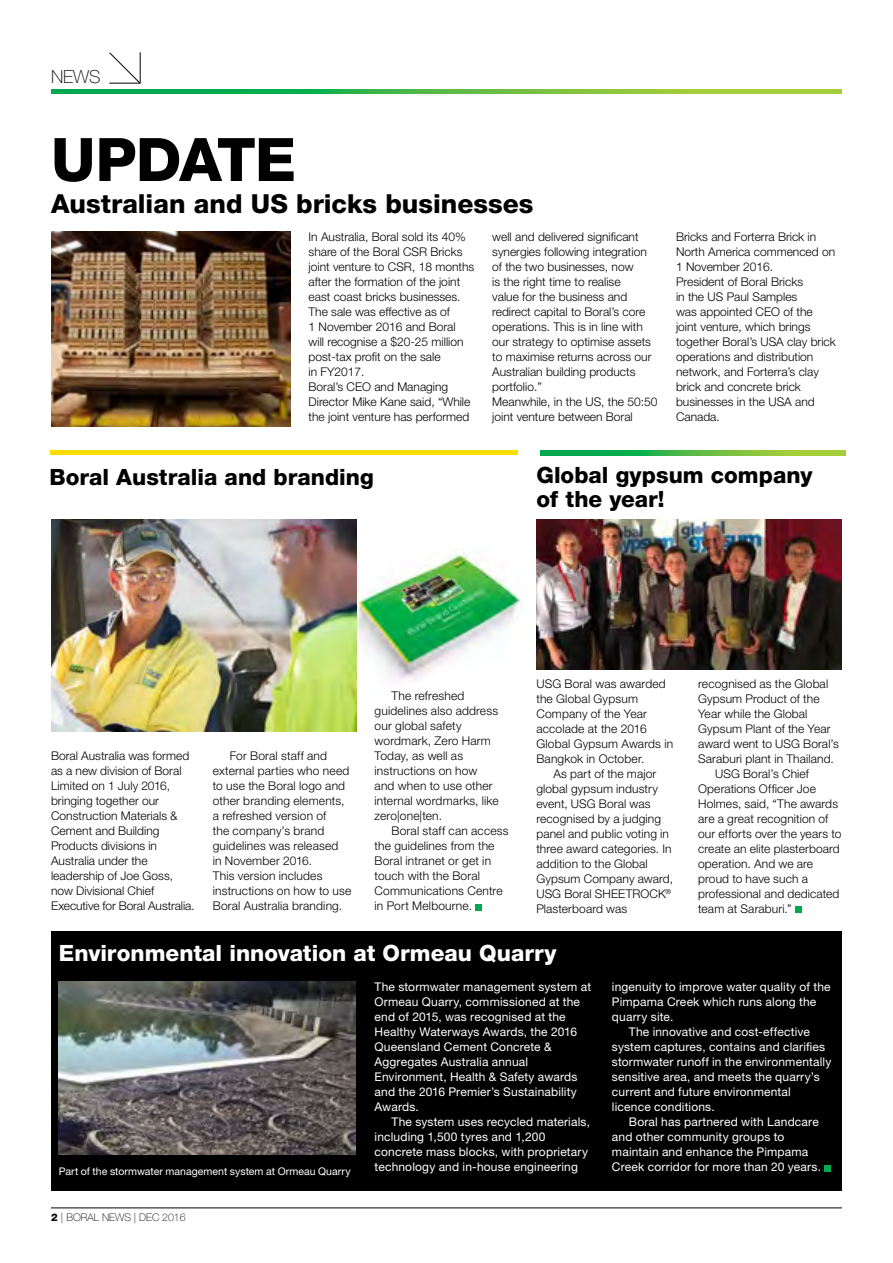
<style>
.page{position:relative;width:893px;height:1263px;background:#fff}
.page>*{position:absolute;margin:0;border:0;box-sizing:border-box;transform-origin:0 0}
.t1{font:800 60px "Helvetica Neue LT";letter-spacing:-.015em;color:#000}
.t2{font:800 26.25px "Helvetica Neue LT";color:#000}
.t3{font:800 22.5px/24px "Helvetica Neue LT";color:#000}
.t4{font:800 22.5px "Helvetica Neue LT";color:#fff}
.t5{font:100 18px "Helvetica Neue LT";color:#000}
.t6{font:300 12px/15px "Helvetica Neue LT";color:#000}
.t7{font:12px/15px "Helvetica Neue LT";letter-spacing:.015em;color:#fff}
.t8{font:10.5px "Helvetica Neue LT";letter-spacing:.005em;color:#fff}
.t9{font:100 10.5px "Helvetica Neue LT";color:#000}
.s1{font-weight:800}
</style>
<div class="page">
<svg style="left:109px;top:52px;width:32px;height:32px"></svg>
<hr style="left:51px;top:1207px;width:791px;height:1px;background:#000">
<img style="left:357px;top:548px;width:168px;height:133px">
<svg style="left:51px;top:90px;width:791px;height:4px;background:#50ba45"></svg>
<svg style="left:540px;top:451px;width:306px;height:4px"></svg>
<hr style="left:50px;top:451px;width:467px;height:4px;background:#fd0">
<div style="left:51px;top:931px;width:791px;height:260px;background:#000"></div>
<div style="left:824px;top:1165px;width:7px;height:6px;background:#00a94f"></div>
<img style="left:59px;top:982px;width:296px;height:172px">
<img style="left:51px;top:519px;width:306px;height:212px">
<svg style="left:795px;top:907px;width:6px;height:6px"></svg>
<div style="left:475px;top:904px;width:7px;height:6px;background:#00a94f"></div>
<img style="left:536px;top:519px;width:306px;height:151px">
<img style="left:51px;top:232px;width:240px;height:194px">
<h3 class="t5" style="left:51px;top:66px;width:51px">NEWS</h3>
<h1 class="t1" style="left:51px;top:124px;width:247px">UPDATE</h1>
<h2 class="t2" style="left:51px;top:189px;width:484px">Australian and US bricks businesses</h2>
<p class="t6" style="left:309px;top:229px;width:167px">In Australia, Boral sold its 40% share of the Boral CSR Bricks joint venture to CSR, 18 months after the formation of the joint east coast bricks businesses.<br>The sale was effective as of<br>1 November 2016 and Boral<br>will recognise a $20-25 million post-tax profit on the sale<br>in FY2017.<br>Boral’s CEO and Managing<br>Director Mike Kane said, “While the joint venture has performed</p>
<p class="t6" style="left:492px;top:229px;width:167px">well and delivered significant synergies following integration of the two businesses, now<br>is the right time to realise<br>value for the business and redirect capital to Boral’s core operations. This is in line with our strategy to optimise assets to maximise returns across our<br>Australian building products portfolio.”<br>Meanwhile, in the US, the 50:50 joint venture between Boral</p>
<p class="t6" style="left:676px;top:229px;width:161px">Bricks and Forterra Brick in<br>North America commenced on<br>1 November 2016.<br>President of Boral Bricks<br>in the US Paul Samples<br>was appointed CEO of the joint venture, which brings together Boral’s USA clay brick operations and distribution network, and Forterra’s clay brick and concrete brick businesses in the USA and<br>Canada.</p>
<h3 class="t3" style="left:50px;top:465px;width:326px">Boral Australia and branding</h3>
<h3 class="t3" style="left:536px;top:463px;width:278px">Global gypsum company of the year!</h3>
<p class="t6" style="left:536px;top:676px;width:138px">USG Boral was awarded the Global Gypsum<br>Company of the Year accolade at the 2016<br>Global Gypsum Awards in<br>Bangkok in October.</p>
<p class="t6" style="left:536px;top:766px;width:138px;text-indent:17px">As part of the major global gypsum industry event, USG Boral was recognised by a judging panel and public voting in three award categories. In addition to the Global<br>Gypsum Company award,<br>USG Boral SHEETROCK<sup>®<br></sup>Plasterboard was</p>
<p class="t6" style="left:375px;top:688px;width:126px;text-indent:17px">The refreshed guidelines also address our global safety wordmark, Zero Harm<br>Today, as well as instructions on how and when to use other internal wordmarks, like zero|one|ten.</p>
<p class="t6" style="left:375px;top:823px;width:136px;text-indent:17px">Boral staff can access the guidelines from the<br>Boral intranet or get in touch with the Boral<br>Communications Centre in Port Melbourne.</p>
<p class="t6" style="left:51px;top:748px;width:145px">Boral Australia was formed as a new division of Boral<br>Limited on 1 July 2016, bringing together our<br>Construction Materials &amp;<br>Cement and Building<br>Products divisions in<br>Australia under the leadership of Joe Goss, now Divisional Chief<br>Executive for Boral Australia.</p>
<p class="t6" style="left:213px;top:748px;width:140px;text-indent:17px">For Boral staff and external parties who need to use the Boral logo and other branding elements, a refreshed version of<br>the company’s brand guidelines was released<br>in November 2016.<br>This version includes instructions on how to use<br>Boral Australia branding.</p>
<h3 class="t4" style="left:59px;top:940px;width:499px">Environmental innovation at Ormeau Quarry</h3>
<p class="t6" style="left:698px;top:676px;width:132px">recognised as the Global</p>
<p class="t6" style="left:698px;top:691px;width:123px">Gypsum Product of the</p>
<p class="t6" style="left:698px;top:706px;width:111px">Year while the Global</p>
<p class="t6" style="left:698px;top:721px;width:134px">Gypsum Plant of the Year</p>
<p class="t6" style="left:698px;top:736px;width:142px">award went to USG Boral’s</p>
<p class="t6" style="left:698px;top:751px;width:137px">Saraburi plant in Thailand.</p>
<p class="t6" style="left:715px;top:766px;width:95px">USG Boral’s Chief</p>
<p class="t6" style="left:698px;top:781px;width:119px">Operations Officer Joe</p>
<p class="t6" style="left:698px;top:796px;width:141px">Holmes, said, “The awards</p>
<p class="t6" style="left:698px;top:811px;width:132px">are a great recognition of</p>
<p class="t6" style="left:698px;top:826px;width:145px">our efforts over the years to</p>
<p class="t6" style="left:698px;top:841px;width:143px">create an elite plasterboard</p>
<p class="t6" style="left:698px;top:856px;width:117px">operation. And we are</p>
<p class="t6" style="left:698px;top:871px;width:111px">proud to have such a</p>
<p class="t6" style="left:698px;top:886px;width:143px">professional and dedicated</p>
<p class="t6" style="left:698px;top:901px;width:95px">team at Saraburi.”</p>
<p class="t8" style="left:59px;top:1165px;width:293px">Part of the stormwater management system at Ormeau Quarry</p>
<p class="t9" style="left:51px;top:1211px;width:136px"><span class="s1">2</span> | BORAL NEWS | DEC 2016</p>
<p class="t7" style="left:375px;top:979px;width:218px">The stormwater management system at<br>Ormeau Quarry, commissioned at the end of 2015, was recognised at the<br>Healthy Waterways Awards, the 2016<br>Queensland Cement Concrete &amp;<br>Aggregates Australia annual<br>Environment, Health &amp; Safety awards and the 2016 Premier’s Sustainability<br>Awards.</p>
<p class="t7" style="left:375px;top:1114px;width:217px;text-indent:17px">The system uses recycled materials, including 1,500 tyres and 1,200 concrete mass blocks, with proprietary technology and in-house engineering</p>
<p class="t7" style="left:612px;top:979px;width:220px">ingenuity to improve water quality of the</p>
<p class="t7" style="left:612px;top:994px;width:206px">Pimpama Creek which runs along the</p>
<p class="t7" style="left:612px;top:1009px;width:63px">quarry site.</p>
<p class="t7" style="left:629px;top:1024px;width:182px">The innovative and cost-effective</p>
<p class="t7" style="left:612px;top:1039px;width:215px">system captures, contains and clarifies</p>
<p class="t7" style="left:612px;top:1054px;width:221px">stormwater runoff in the environmentally</p>
<p class="t7" style="left:612px;top:1069px;width:209px">sensitive area, and meets the quarry’s</p>
<p class="t7" style="left:612px;top:1084px;width:180px">current and future environmental</p>
<p class="t7" style="left:612px;top:1099px;width:104px">licence conditions.</p>
<p class="t7" style="left:629px;top:1114px;width:191px">Boral has partnered with Landcare</p>
<p class="t7" style="left:612px;top:1129px;width:174px">and other community groups to</p>
<p class="t7" style="left:612px;top:1144px;width:198px">maintain and enhance the Pimpama</p>
<p class="t7" style="left:612px;top:1159px;width:211px">Creek corridor for more than 20 years.</p>
</div>
